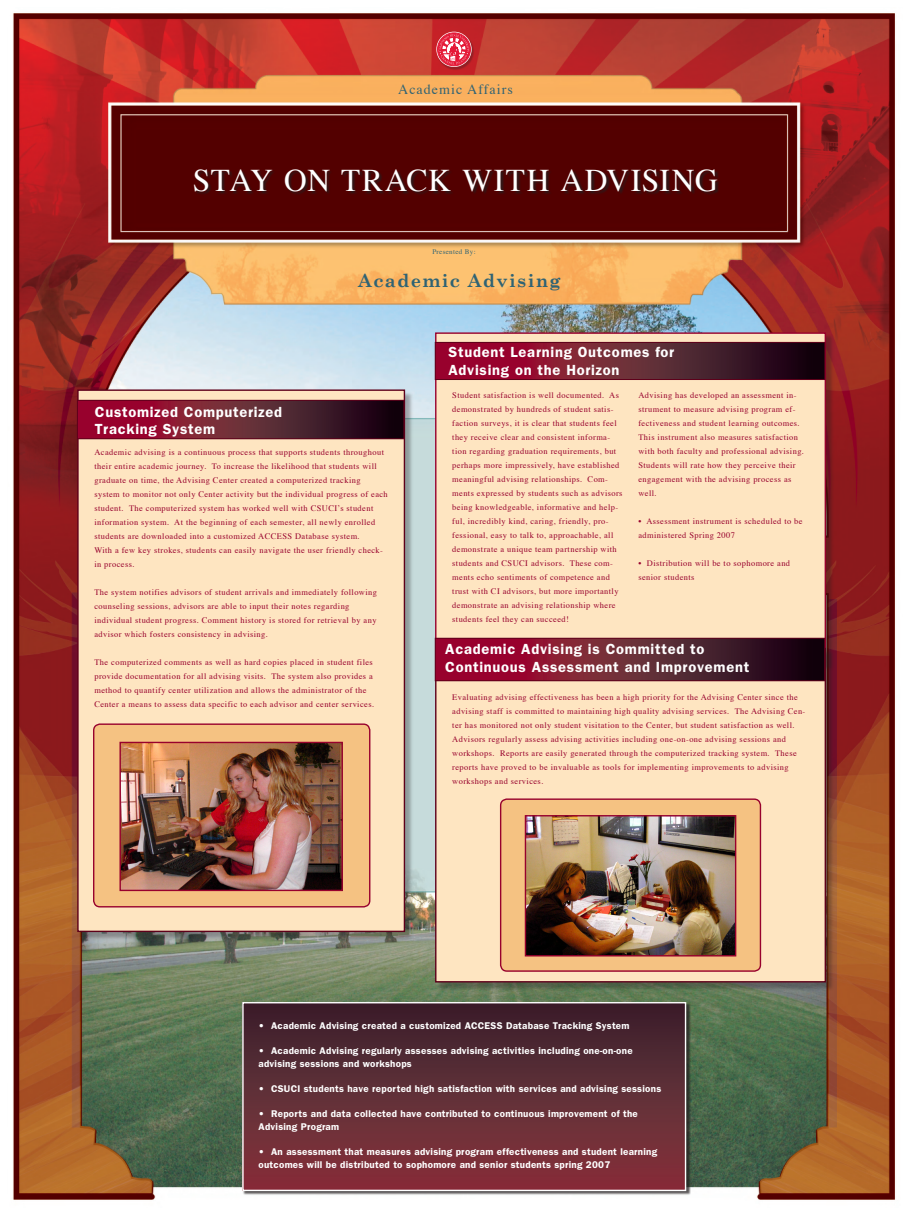
<style>
.page{position:relative;width:908px;height:1210px;background:#fff}
.page>*{position:absolute;margin:0;border:0;box-sizing:border-box;transform-origin:0 0}
.t1{font:31.5px "Times";letter-spacing:.05em;color:#fff}
.t2{font:700 18.2px "Century Schoolbook";letter-spacing:.075em;color:#2f6374}
.t3{font:600 14.7px/17.6px "Franklin Gothic";letter-spacing:.05em;color:#fff}
.t4{font:14px "Times";letter-spacing:.075em;color:#2f6374}
.Bottom_Bullet_Text{font:600 9.8px/12.6px "Franklin Gothic";letter-spacing:.025em;color:#fff}
.Main_Body_Text__Long{font:8.4px/14px "Times";letter-spacing:.05em;color:#98012d}
.Main_Body_Text__Long-2{font:7px "Times";letter-spacing:.05em;color:#2f6374}
</style>
<div class="page">
<img style="left:13px;top:13px;width:882px;height:1187px">
<div style="left:242px;top:1002px;width:448px;height:193px;background:#231f20;opacity:.75"></div>
<div style="left:243px;top:1002px;width:442px;height:188px;background:linear-gradient(to bottom,#39232d,#87333c)"></div>
<div style="left:242px;top:1002px;width:444px;height:189px;border:1px solid #fff"></div>
<div style="left:79px;top:391px;width:334px;height:549px;background:#231f20;opacity:.34"></div>
<div style="left:78px;top:390px;width:326px;height:541px;background:#fee5c1"></div>
<div style="left:436px;top:334px;width:398px;height:337px;background:#231f20;opacity:.34"></div>
<div style="left:435px;top:333px;width:390px;height:329px;background:#fee5c1"></div>
<div style="left:436px;top:649px;width:398px;height:342px;background:#231f20;opacity:.34"></div>
<div style="left:435px;top:648px;width:390px;height:333px;background:#fee5c1"></div>
<div style="left:94px;top:724px;width:275px;height:182px;background:#f5c282;border-radius:6px"></div>
<div style="left:93px;top:723px;width:277px;height:184px;border:1px solid #98012d;border-radius:6px"></div>
<div style="left:500px;top:799px;width:260px;height:172px;background:#f5c282;border-radius:6px"></div>
<div style="left:500px;top:798px;width:260px;height:173px;border:1px solid #98012d;border-radius:6px"></div>
<svg style="left:79px;top:402px;width:323px;height:35px;background:#64172c"></svg>
<div style="left:77px;top:400px;width:327px;height:39px;border:1px solid #5e001a"></div>
<svg style="left:437px;top:344px;width:385px;height:34px;background:#65172c"></svg>
<div style="left:435px;top:342px;width:389px;height:38px;border:1px solid #5e001a"></div>
<svg style="left:437px;top:640px;width:385px;height:39px;background:#65172c"></svg>
<div style="left:435px;top:638px;width:389px;height:43px;border:1px solid #5e001a"></div>
<img style="left:121px;top:744px;width:220px;height:145px">
<div style="left:119px;top:742px;width:224px;height:149px;border:1px solid #98012d"></div>
<img style="left:526px;top:817px;width:208px;height:137px">
<div style="left:524px;top:815px;width:212px;height:141px;border:1px solid #98012d"></div>
<div style="left:194px;top:170px;width:527px;height:26px;background:#231f20;opacity:.75"></div>
<div style="left:436px;top:32px;width:38px;height:38px;background:#231f20;opacity:.3"></div>
<svg style="left:436px;top:32px;width:35px;height:35px"></svg>
<div style="left:437px;top:33px;width:33px;height:33px;border:1px solid #e51836;border-radius:50%"></div>
<div style="left:438px;top:33px;width:31px;height:32px;border:1px solid #e51836;border-radius:50%"></div>
<svg style="left:438px;top:34px;width:31px;height:30px"></svg>
<div style="left:441px;top:37px;width:25px;height:25px;border:1px solid #e51836;border-radius:50%"></div>
<p class="t4" style="left:398px;top:76px;width:116px">Academic Affairs</p>
<p class="t1" style="left:193px;top:151px;width:192px">Stay on Trac</p>
<p class="t1" style="left:428px;top:151px;width:56px">k wit</p>
<p class="t1" style="left:526px;top:151px;width:192px">h Advising</p>
<p class="Main_Body_Text__Long-2" style="left:432px;top:245px;width:45px">Presented By:</p>
<p class="t2" style="left:358px;top:269px;width:204px">Academic Advising</p>
<p class="t3" style="left:95px;top:402px;width:188px">Customized Computerized<br>Tracking System</p>
<p class="Main_Body_Text__Long" style="left:94px;top:445px;width:295px">Academic advising is a continuous process that supports students throughout their entire academic journey. To increase the likelihood that students will graduate on time, the Advising Center created a computerized tracking system to monitor not only Center activity but the individual progress of each student. The computerized system has worked well with CSUCI’s student information system. At the beginning of each semester, all newly enrolled students are downloaded into a customized ACCESS Database system.</p>
<p class="Main_Body_Text__Long" style="left:94px;top:543px;width:290px">With a few key strokes, students can easily navigate the user friendly check&shy;in process.</p>
<p class="Main_Body_Text__Long" style="left:94px;top:585px;width:284px">The system notifies advisors of student arrivals and immediately following counseling sessions, advisors are able to input their notes regarding individual student progress. Comment history is stored for retrieval by any advisor which fosters consistency in advising.</p>
<p class="Main_Body_Text__Long" style="left:94px;top:655px;width:281px">The computerized comments as well as hard copies placed in student files provide documentation for all advising visits. The system also provides a method to quantify center utilization and allows the administrator of the Center a means to assess data specific to each advisor and center services.</p>
<p class="t3" style="left:448px;top:343px;width:227px">Student Learning Outcomes for</p>
<p class="t3" style="left:448px;top:361px;width:172px">Advising on the Horizon</p>
<p class="Main_Body_Text__Long" style="left:452px;top:388px;width:172px">Student satisfaction is well documented. As demonstrated by hundreds of student satis&shy;faction surveys, it is clear that students feel they receive clear and consistent informa&shy;tion regarding graduation requirements, but perhaps more impressively, have established meaningful advising relationships. Com&shy;ments expressed by students such as advisors being knowledgeable, informative and help&shy;ful, incredibly kind, caring, friendly, pro&shy;fessional, easy to talk to, approachable, all demonstrate a unique team partnership with students and CSUCI advisors. These com&shy;ments echo sentiments of competence and trust with CI advisors, but more importantly demonstrate an advising relationship where students feel they can succeed!</p>
<p class="Main_Body_Text__Long" style="left:638px;top:388px;width:167px">Advising has developed an assessment in&shy;strument to measure advising program ef&shy;fectiveness and student learning outcomes.<br>This instrument also measures satisfaction with both faculty and professional advising.<br>Students will rate how they perceive their engagement with the advising process as well.</p>
<p class="Main_Body_Text__Long" style="left:638px;top:514px;width:166px">• Assessment instrument is scheduled to be</p>
<p class="Main_Body_Text__Long" style="left:638px;top:528px;width:98px">administered Spring 2007</p>
<p class="Main_Body_Text__Long" style="left:638px;top:556px;width:153px">• Distribution will be to sophomore and</p>
<p class="Main_Body_Text__Long" style="left:638px;top:570px;width:58px">senior students</p>
<p class="t3" style="left:445px;top:640px;width:261px">Academic Advising is Committed to</p>
<p class="t3" style="left:445px;top:658px;width:305px">Continuous Assessment and Improvement</p>
<p class="Main_Body_Text__Long" style="left:452px;top:689px;width:354px">Evaluating advising effectiveness has been a high priority for the Advising Center since the advising staff is committed to maintaining high quality advising services. The Advising Cen&shy;ter has monitored not only student visitation to the Center, but student satisfaction as well.<br>Advisors regularly assess advising activities including one-on-one advising sessions and workshops. Reports are easily generated through the computerized tracking system. These reports have proved to be invaluable as tools for implementing improvements to advising workshops and services.</p>
<p class="Bottom_Bullet_Text" style="left:258px;top:1019px;width:372px">• Academic Advising created a customized ACCESS Database Tracking System</p>
<p class="Bottom_Bullet_Text" style="left:258px;top:1044px;width:375px">• Academic Advising regularly assesses advising activities including one-on-one advising sessions and workshops</p>
<p class="Bottom_Bullet_Text" style="left:258px;top:1082px;width:404px">• CSUCI students have reported high satisfaction with services and advising sessions</p>
<p class="Bottom_Bullet_Text" style="left:258px;top:1107px;width:380px">• Reports and data collected have contributed to continuous improvement of the<br>Advising Program</p>
<p class="Bottom_Bullet_Text" style="left:258px;top:1145px;width:400px">• An assessment that measures advising program effectiveness and student learning outcomes will be distributed to sophomore and senior students spring 2007</p>
</div>
